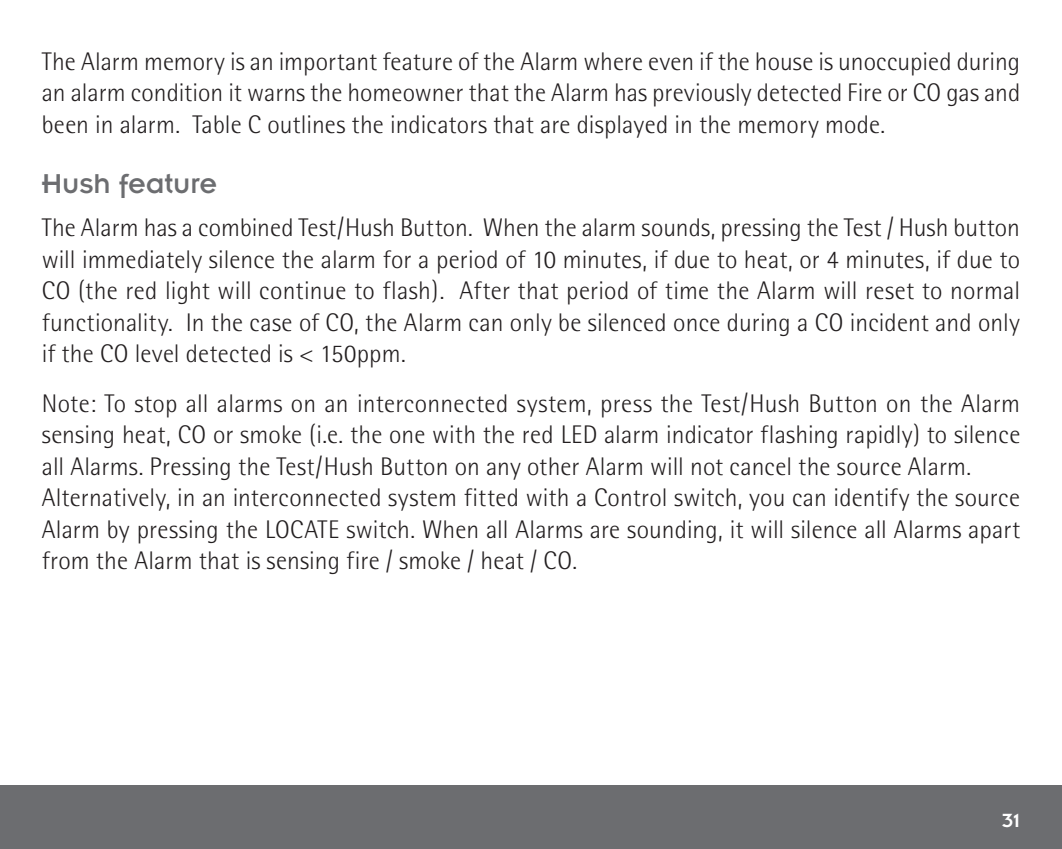
<style>
.page{position:relative;width:1062px;height:849px;background:#fff}
.page>*{position:absolute;margin:0;border:0;box-sizing:border-box;transform-origin:0 0}
.Body_Text{font:30px "Insignia LT Std";color:#6c6d70}
.Body_Text-2{font:300 25.5px/31.5px "Rotis Semi Sans";letter-spacing:.005em;color:#231f20;text-align:justify}
.t1{font:21px "Insignia LT Std";color:#fff}
</style>
<div class="page">
<div style="left:0;top:785px;width:1061px;height:64px;background:#6c6d70"></div>
<p class="Body_Text-2" style="left:42px;top:45px;width:980px">The Alarm memory is an important feature of the Alarm where even if the house is unoccupied during an alarm condition it warns the homeowner that the Alarm has previously detected Fire or CO gas and been in alarm. Table C outlines the indicators that are displayed in the memory mode.</p>
<p class="Body_Text" style="left:42px;top:168px;width:177px">Hush feature</p>
<p class="Body_Text-2" style="left:42px;top:212px;width:979px">The Alarm has a combined Test/Hush Button. When the alarm sounds, pressing the Test / Hush button will immediately silence the alarm for a period of 10 minutes, if due to heat, or 4 minutes, if due to CO (the red light will continue to flash). After that period of time the Alarm will reset to normal functionality. In the case of CO, the Alarm can only be silenced once during a CO incident and only if the CO level detected is &lt; 150ppm.</p>
<p class="Body_Text-2" style="left:42px;top:387px;width:980px">Note: To stop all alarms on an interconnected system, press the Test/Hush Button on the Alarm sensing heat, CO or smoke (i.e. the one with the red LED alarm indicator flashing rapidly) to silence all Alarms. Pressing the Test/Hush Button on any other Alarm will not cancel the source Alarm.</p>
<p class="Body_Text-2" style="left:42px;top:482px;width:980px">Alternatively, in an interconnected system fitted with a Control switch, you can identify the source Alarm by pressing the LOCATE switch. When all Alarms are sounding, it will silence all Alarms apart from the Alarm that is sensing fire / smoke / heat / CO.</p>
<p class="t1" style="left:1002px;top:810px;width:20px">31</p>
</div>
